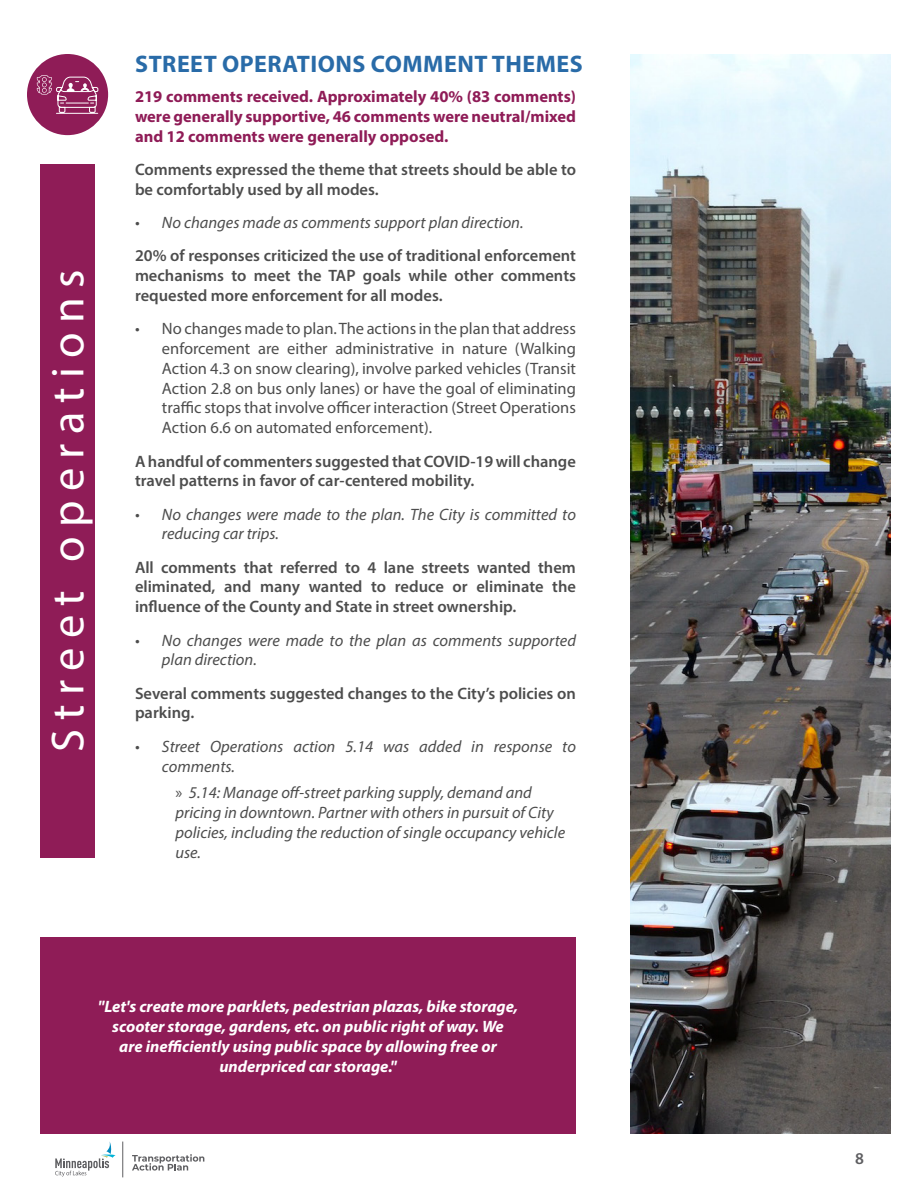
<style>
.page{position:relative;width:918px;height:1188px;background:#fff}
.page>*{position:absolute;margin:0;border:0;box-sizing:border-box;transform-origin:0 0}
.t1{font:46.5px "Myriad Pro";letter-spacing:.2em;color:#fff}
.t2{font:700 24px "Myriad Pro";letter-spacing:.02em;color:#296ba8}
.t3{font:600 16.5px/19.8px "Myriad Pro";color:#4d4d4d}
.t4{font:italic 16.5px/19.8px "Myriad Pro";color:#4d4d4d}
.t5{font:16.5px/19.8px "Myriad Pro";color:#4d4d4d;text-align:justify}
.t6{font:italic 700 16.5px/19.8px "Myriad Pro";color:#fff;text-align:center}
.t7{font:700 16.5px/19.8px "Myriad Pro";color:#8f1c57;text-align:justify}
.t8{font:600 16.5px "Myriad Pro";color:#5e5e61}
.s1{font-style:normal}
</style>
<div class="page">
<div style="left:40px;top:937px;width:536px;height:197px;background:#8f1c57"></div>
<div style="left:40px;top:164px;width:55px;height:694px;background:#8f1c57"></div>
<svg style="left:55px;top:1142px;width:61px;height:35px"></svg>
<hr style="left:122px;top:1142px;width:1px;height:35px;background:#5e5e61">
<svg style="left:132px;top:1154px;width:72px;height:17px"></svg>
<div style="left:27px;top:54px;width:81px;height:81px;background:#8f1c57;border-radius:50%"></div>
<svg style="left:37px;top:75px;width:62px;height:39px"></svg>
<img style="left:630px;top:54px;width:261px;height:1080px">
<h1 class="t1" style="left:39px;top:752px;width:484px;rotate:-90deg">Street operations</h1>
<h2 class="t2" style="left:135px;top:48px;width:449px">STREET OPERATIONS COMMENT THEMES</h2>
<p class="t7" style="left:135px;top:86px;width:443px">219 comments received. Approximately 40% (83 comments) were generally supportive, 46 comments were neutral/mixed and 12 comments were generally opposed.</p>
<p class="t3" style="left:135px;top:159px;width:443px">Comments expressed the theme that streets should be able to be comfortably used by all modes.</p>
<p class="t4" style="left:135px;top:212px;width:390px">• No changes made as comments support plan direction.</p>
<p class="t3" style="left:135px;top:245px;width:443px;text-align:justify">20% of responses criticized the use of traditional enforcement mechanisms to meet the TAP goals while other comments requested more enforcement for all modes.</p>
<p class="t5" style="left:162px;top:319px;width:416px;text-indent:-27px">• No changes made to plan. The actions in the plan that address enforcement are either administrative in nature (Walking Action 4.3 on snow clearing), involve parked vehicles (Transit Action 2.8 on bus only lanes) or have the goal of eliminating traffic stops that involve officer interaction (Street Operations Action 6.6 on automated enforcement).</p>
<p class="t3" style="left:135px;top:451px;width:442px">A handful of commenters suggested that COVID-19 will change travel patterns in favor of car-centered mobility.</p>
<p class="t4" style="left:162px;top:504px;width:416px;text-indent:-27px">• No changes were made to the plan. The City is committed to reducing car trips.</p>
<p class="t3" style="left:135px;top:557px;width:443px;text-align:justify">All comments that referred to 4 lane streets wanted them eliminated, and many wanted to reduce or eliminate the influence of the County and State in street ownership.</p>
<p class="t4" style="left:162px;top:630px;width:416px;text-indent:-27px">• No changes were made to the plan as comments supported plan direction.</p>
<p class="t3" style="left:135px;top:683px;width:443px">Several comments suggested changes to the City’s policies on parking.</p>
<p class="t4" style="left:162px;top:736px;width:415px;text-indent:-27px">• Street Operations action 5.14 was added in response to comments.</p>
<p class="t4" style="left:175px;top:782px;width:391px"><span class="s1">»</span> 5.14: Manage off-street parking supply, demand and pricing in downtown. Partner with others in pursuit of City policies, including the reduction of single occupancy vehicle use.</p>
<p class="t6" style="left:98px;top:996px;width:422px">"Let's create more parklets, pedestrian plazas, bike storage, scooter storage, gardens, etc. on public right of way. We<br>are inefficiently using public space by allowing free or underpriced car storage."</p>
<p class="t8" style="left:855px;top:1148px;width:10px">8</p>
</div>
